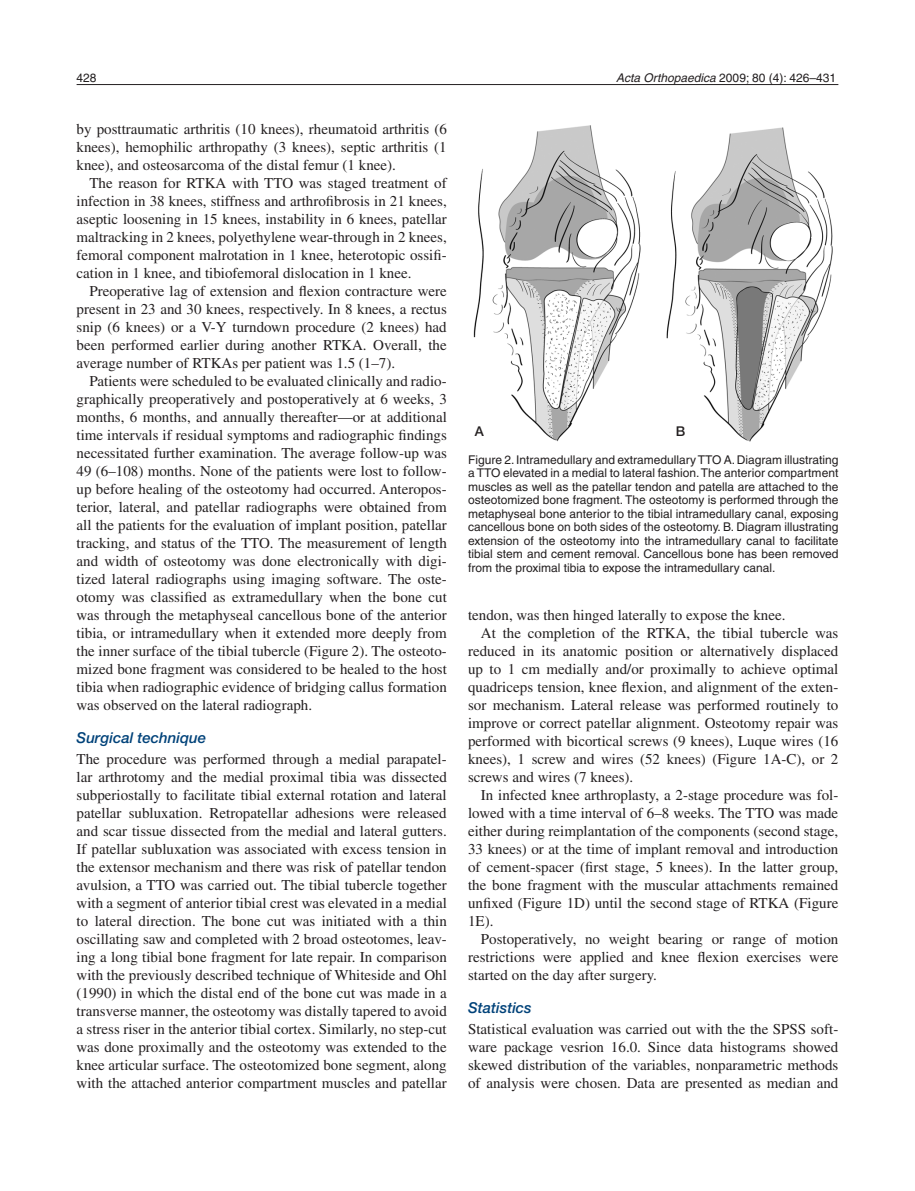
<style>
.page{position:relative;width:915px;height:1191px;background:#fff}
.page>*{position:absolute;margin:0;border:0;box-sizing:border-box;transform-origin:0 0}
._5-Brödtext{font:15px/18px "Times";color:#231f20;text-align:justify}
._4-Brödstart{font:15px/18px "Times";color:#231f20;text-align:justify}
._3-Underrubrik{font:italic 500 15px "Helvetica Neue";color:#004279}
._9-Tabellhuvud{font:500 13.5px "Helvetica Neue";color:#231f20}
._6-Figurtext{font:12px/13.5px "Helvetica";color:#231f20;text-align:justify}
.s1{font-style:italic}
</style>
<div class="page">
<hr style="left:77px;top:84px;width:761px;height:1px;background:#231f20">
<img style="left:473px;top:125px;width:168px;height:317px">
<img style="left:666px;top:127px;width:167px;height:315px">
<p class="_6-Figurtext" style="left:77px;top:71px;width:22px">428</p>
<p class="_6-Figurtext" style="left:615px;top:71px;width:222px"><span class="s1">Acta Orthopaedica</span> 2009; 80 (4): 426–431</p>
<p class="_5-Brödtext" style="left:77px;top:119px;width:371px">by posttraumatic arthritis (10 knees), rheumatoid arthritis (6 knees), hemophilic arthropathy (3 knees), septic arthritis (1 knee), and osteosarcoma of the distal femur (1 knee).</p>
<p class="_5-Brödtext" style="left:77px;top:173px;width:371px;text-indent:13px">The reason for RTKA with TTO was staged treatment of infection in 38 knees, stiffness and arthrofibrosis in 21 knees, aseptic loosening in 15 knees, instability in 6 knees, patellar maltracking in 2 knees, polyethylene wear-through in 2 knees, femoral component malrotation in 1 knee, heterotopic ossifi&shy;cation in 1 knee, and tibiofemoral dislocation in 1 knee.</p>
<p class="_5-Brödtext" style="left:77px;top:281px;width:371px;text-indent:13px">Preoperative lag of extension and flexion contracture were present in 23 and 30 knees, respectively. In 8 knees, a rectus snip (6 knees) or a V-Y turndown procedure (2 knees) had been performed earlier during another RTKA. Overall, the average number of RTKAs per patient was 1.5 (1–7).</p>
<p class="_5-Brödtext" style="left:77px;top:371px;width:371px;text-indent:13px">Patients were scheduled to be evaluated clinically and radio&shy;graphically preoperatively and postoperatively at 6 weeks, 3 months, 6 months, and annually thereafter—or at additional time intervals if residual symptoms and radiographic findings necessitated further examination. The average follow-up was 49 (6–108) months. None of the patients were lost to follow&shy;up before healing of the osteotomy had occurred. Anteropos&shy;terior, lateral, and patellar radiographs were obtained from all the patients for the evaluation of implant position, patellar tracking, and status of the TTO. The measurement of length and width of osteotomy was done electronically with digi&shy;tized lateral radiographs using imaging software. The oste&shy;otomy was classified as extramedullary when the bone cut was through the metaphyseal cancellous bone of the anterior tibia, or intramedullary when it extended more deeply from the inner surface of the tibial tubercle (Figure 2). The osteoto&shy;mized bone fragment was considered to be healed to the host tibia when radiographic evidence of bridging callus formation was observed on the lateral radiograph.</p>
<p class="_3-Underrubrik" style="left:77px;top:728px;width:131px">Surgical technique</p>
<p class="_4-Brödstart" style="left:77px;top:749px;width:371px">The procedure was performed through a medial parapatel&shy;lar arthrotomy and the medial proximal tibia was dissected subperiostally to facilitate tibial external rotation and lateral patellar subluxation. Retropatellar adhesions were released and scar tissue dissected from the medial and lateral gutters.<br>If patellar subluxation was associated with excess tension in the extensor mechanism and there was risk of patellar tendon avulsion, a TTO was carried out. The tibial tubercle together with a segment of anterior tibial crest was elevated in a medial to lateral direction. The bone cut was initiated with a thin oscillating saw and completed with 2 broad osteotomes, leav&shy;ing a long tibial bone fragment for late repair. In comparison with the previously described technique of Whiteside and Ohl (1990) in which the distal end of the bone cut was made in a transverse manner, the osteotomy was distally tapered to avoid a stress riser in the anterior tibial cortex. Similarly, no step-cut was done proximally and the osteotomy was extended to the knee articular surface. The osteotomized bone segment, along with the attached anterior compartment muscles and patellar</p>
<p class="_9-Tabellhuvud" style="left:474px;top:423px;width:11px">A</p>
<p class="_9-Tabellhuvud" style="left:675px;top:423px;width:11px">B</p>
<p class="_6-Figurtext" style="left:468px;top:453px;width:371px">Figure 2. Intramedullary and extramedullary TTO A. Diagram illustrating a TTO elevated in a medial to lateral fashion. The anterior compartment muscles as well as the patellar tendon and patella are attached to the osteotomized bone fragment. The osteotomy is performed through the metaphyseal bone anterior to the tibial intramedullary canal, exposing cancellous bone on both sides of the osteotomy. B. Diagram illustrating extension of the osteotomy into the intramedullary canal to facilitate tibial stem and cement removal. Cancellous bone has been removed from the proximal tibia to expose the intramedullary canal.</p>
<p class="_4-Brödstart" style="left:468px;top:605px;width:319px">tendon, was then hinged laterally to expose the knee.</p>
<p class="_5-Brödtext" style="left:468px;top:623px;width:371px;text-indent:13px">At the completion of the RTKA, the tibial tubercle was reduced in its anatomic position or alternatively displaced up to 1 cm medially and/or proximally to achieve optimal quadriceps tension, knee flexion, and alignment of the exten&shy;sor mechanism. Lateral release was performed routinely to improve or correct patellar alignment. Osteotomy repair was performed with bicortical screws (9 knees), Luque wires (16 knees), 1 screw and wires (52 knees) (Figure 1A-C), or 2 screws and wires (7 knees).</p>
<p class="_5-Brödtext" style="left:468px;top:785px;width:371px;text-indent:13px">In infected knee arthroplasty, a 2-stage procedure was fol&shy;lowed with a time interval of 6–8 weeks. The TTO was made either during reimplantation of the components (second stage, 33 knees) or at the time of implant removal and introduction of cement-spacer (first stage, 5 knees). In the latter group, the bone fragment with the muscular attachments remained unfixed (Figure 1D) until the second stage of RTKA (Figure 1E).</p>
<p class="_5-Brödtext" style="left:468px;top:929px;width:371px;text-indent:13px">Postoperatively, no weight bearing or range of motion restrictions were applied and knee flexion exercises were started on the day after surgery.</p>
<p class="_3-Underrubrik" style="left:468px;top:998px;width:65px">Statistics</p>
<p class="_4-Brödstart" style="left:468px;top:1019px;width:371px">Statistical evaluation was carried out with the the SPSS soft&shy;ware package vesrion 16.0. Since data histograms showed skewed distribution of the variables, nonparametric methods of analysis were chosen. Data are presented as median and</p>
</div>
